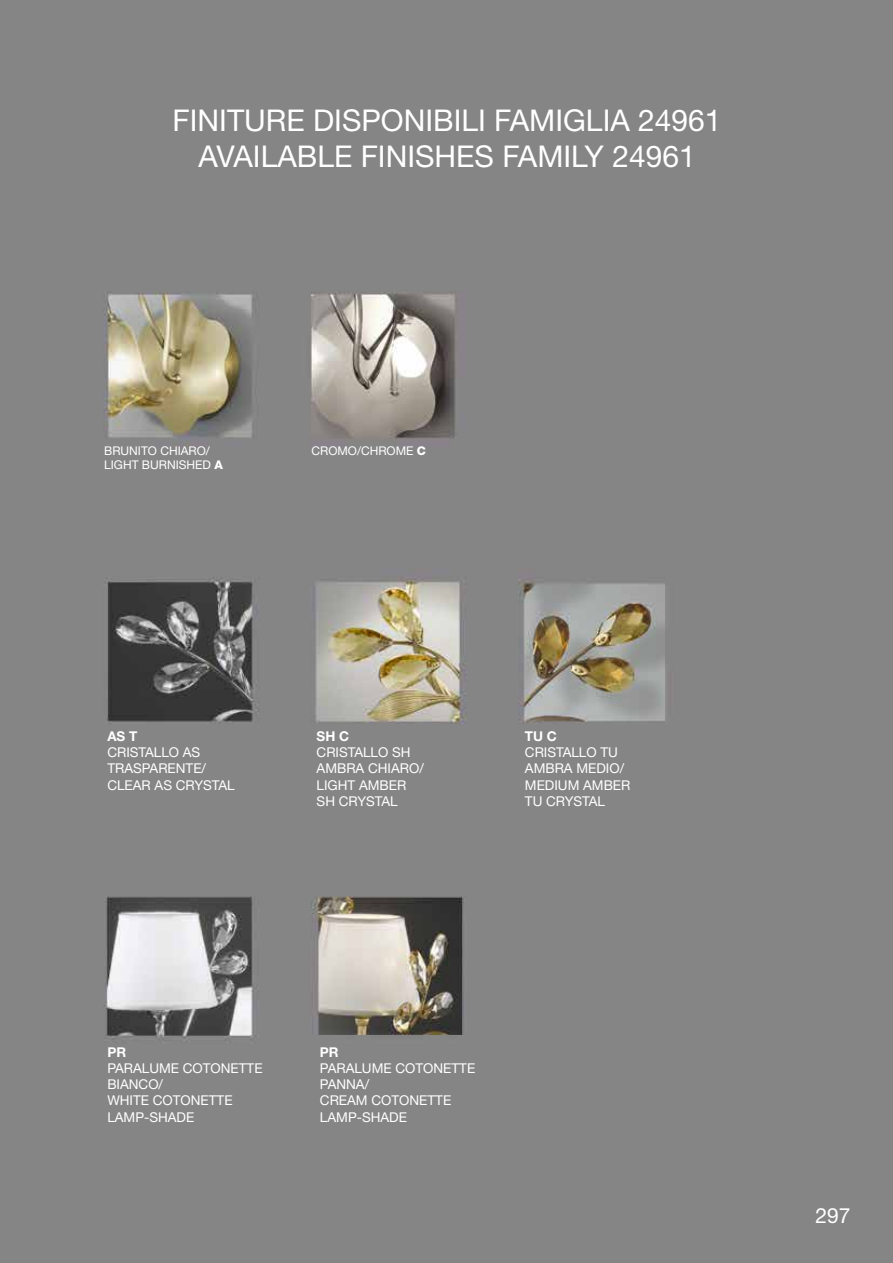
<style>
.page{position:relative;width:893px;height:1263px;background:#fff}
.page>*{position:absolute;margin:0;border:0;box-sizing:border-box;transform-origin:0 0}
.t1{font:30px/36px "Helvetica Neue";color:#fff;text-align:center}
.t2{font:21px "Helvetica Neue";color:#fff}
.t3{font:13.5px/16.2px "Helvetica Neue";color:#fff}
.t4{font:700 13.5px "Helvetica Neue";color:#fff}
.t5{font:12px/14.4px "Helvetica Neue";color:#fff}
.s1{font-weight:800}
</style>
<div class="page">
<img style="left:0;top:0;width:893px;height:1263px">
<h1 class="t1" style="left:173px;top:102px;width:550px">FINITURE DISPONIBILI FAMIGLIA 24961<br>AVAILABLE FINISHES FAMILY 24961</h1>
<p class="t5" style="left:104px;top:443px;width:120px">BRUNITO CHIARO/<br>LIGHT BURNISHED <span class="s1">A</span></p>
<p class="t5" style="left:311px;top:443px;width:116px">CROMO/CHROME <span class="s1">C</span></p>
<p class="t4" style="left:107px;top:728px;width:32px">AS T</p>
<p class="t3" style="left:107px;top:744px;width:129px">CRISTALLO AS<br>TRASPARENTE/<br>CLEAR AS CRYSTAL</p>
<p class="t4" style="left:317px;top:728px;width:34px">SH C</p>
<p class="t3" style="left:317px;top:744px;width:109px">CRISTALLO SH<br>AMBRA CHIARO/<br>LIGHT AMBER<br>SH CRYSTAL</p>
<p class="t4" style="left:525px;top:728px;width:34px">TU C</p>
<p class="t3" style="left:525px;top:744px;width:107px">CRISTALLO TU<br>AMBRA MEDIO/<br>MEDIUM AMBER<br>TU CRYSTAL</p>
<p class="t4" style="left:107px;top:1043px;width:20px">PR</p>
<p class="t3" style="left:107px;top:1060px;width:157px">PARALUME COTONETTE<br>BIANCO/<br>WHITE COTONETTE<br>LAMP-SHADE</p>
<p class="t4" style="left:320px;top:1043px;width:20px">PR</p>
<p class="t3" style="left:320px;top:1060px;width:157px">PARALUME COTONETTE<br>PANNA/<br>CREAM COTONETTE<br>LAMP-SHADE</p>
<h2 class="t2" style="left:815px;top:1202px;width:37px">297</h2>
</div>
